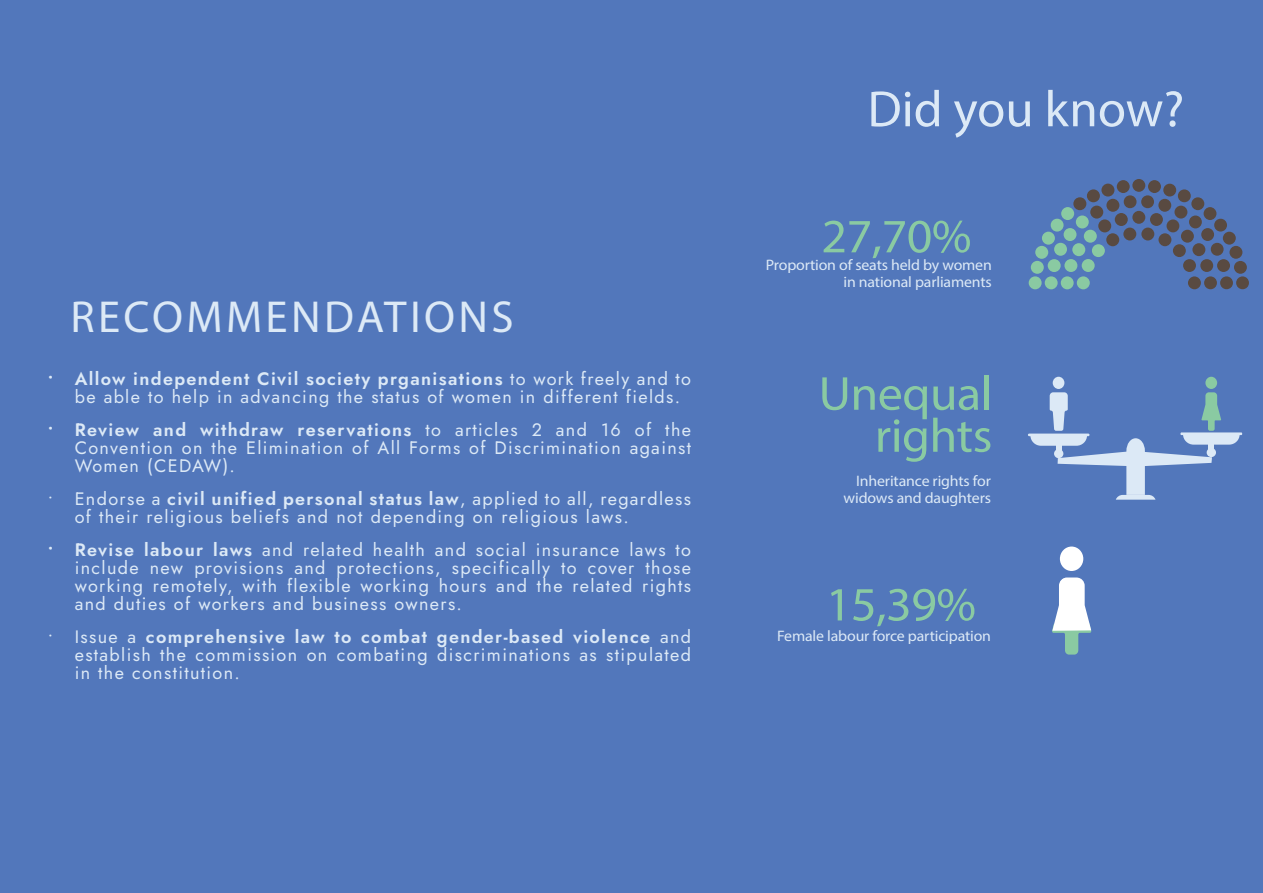
<style>
.page{position:relative;width:1263px;height:893px;background:#5277bb}
.page>*{position:absolute;margin:0;border:0;box-sizing:border-box;transform-origin:0 0}
.t1{font:500 51.3px "Jost";color:#dce9f6}
.t2{font:500 48px/42px "Jost";letter-spacing:-.01em;color:#8acaa2;text-align:right;scale:1.04 1}
.t3{font:500 45px "Jost";letter-spacing:.075em;color:#dce9f6}
.t4{font:18px/18px "Jost";letter-spacing:.075em;color:#dce9f6;text-align:justify}
.t5{font:500 15.15px/17px "Jost";letter-spacing:-.01em;color:#dce9f6;text-align:right;scale:1.04 1}
</style>
<div class="page">
<div style="left:1106px;top:233px;width:13px;height:13px;background:#594a41;border-radius:50%"></div>
<div style="left:1035px;top:246px;width:13px;height:13px;background:#8acaa2;border-radius:50%"></div>
<div style="left:1115px;top:213px;width:13px;height:13px;background:#594a41;border-radius:50%"></div>
<div style="left:1042px;top:232px;width:13px;height:13px;background:#8acaa2;border-radius:50%"></div>
<div style="left:1031px;top:261px;width:13px;height:13px;background:#8acaa2;border-radius:50%"></div>
<div style="left:1106px;top:199px;width:13px;height:13px;background:#594a41;border-radius:50%"></div>
<div style="left:1082px;top:259px;width:13px;height:13px;background:#8acaa2;border-radius:50%"></div>
<div style="left:1076px;top:215px;width:13px;height:14px;background:#8acaa2;border-radius:50%"></div>
<div style="left:1098px;top:219px;width:13px;height:13px;background:#594a41;border-radius:50%"></div>
<div style="left:1077px;top:276px;width:13px;height:13px;background:#8acaa2;border-radius:50%"></div>
<div style="left:1048px;top:259px;width:13px;height:13px;background:#8acaa2;border-radius:50%"></div>
<div style="left:1061px;top:207px;width:13px;height:13px;background:#8acaa2;border-radius:50%"></div>
<div style="left:1073px;top:197px;width:13px;height:13px;background:#594a41;border-radius:50%"></div>
<div style="left:1090px;top:206px;width:13px;height:13px;background:#594a41;border-radius:50%"></div>
<div style="left:1101px;top:184px;width:13px;height:13px;background:#594a41;border-radius:50%"></div>
<div style="left:1063px;top:228px;width:13px;height:13px;background:#8acaa2;border-radius:50%"></div>
<div style="left:1028px;top:276px;width:14px;height:13px;background:#8acaa2;border-radius:50%"></div>
<div style="left:1064px;top:259px;width:13px;height:13px;background:#8acaa2;border-radius:50%"></div>
<div style="left:1092px;top:244px;width:13px;height:13px;background:#8acaa2;border-radius:50%"></div>
<div style="left:1087px;top:189px;width:13px;height:13px;background:#594a41;border-radius:50%"></div>
<div style="left:1045px;top:276px;width:13px;height:13px;background:#8acaa2;border-radius:50%"></div>
<div style="left:1072px;top:243px;width:13px;height:13px;background:#8acaa2;border-radius:50%"></div>
<div style="left:1084px;top:230px;width:13px;height:13px;background:#8acaa2;border-radius:50%"></div>
<div style="left:1061px;top:276px;width:13px;height:13px;background:#8acaa2;border-radius:50%"></div>
<div style="left:1054px;top:243px;width:13px;height:13px;background:#8acaa2;border-radius:50%"></div>
<div style="left:1051px;top:219px;width:12px;height:13px;background:#8acaa2;border-radius:50%"></div>
<div style="left:1192px;top:243px;width:13px;height:13px;background:#594a41;border-radius:50%"></div>
<div style="left:1174px;top:206px;width:13px;height:13px;background:#594a41;border-radius:50%"></div>
<div style="left:1132px;top:211px;width:13px;height:13px;background:#594a41;border-radius:50%"></div>
<div style="left:1123px;top:228px;width:13px;height:12px;background:#594a41;border-radius:50%"></div>
<div style="left:1181px;top:230px;width:13px;height:13px;background:#594a41;border-radius:50%"></div>
<div style="left:1223px;top:232px;width:13px;height:13px;background:#594a41;border-radius:50%"></div>
<div style="left:1141px;top:228px;width:13px;height:13px;background:#594a41;border-radius:50%"></div>
<div style="left:1158px;top:233px;width:13px;height:13px;background:#594a41;border-radius:50%"></div>
<div style="left:1148px;top:180px;width:13px;height:13px;background:#594a41;border-radius:50%"></div>
<div style="left:1117px;top:180px;width:13px;height:13px;background:#594a41;border-radius:50%"></div>
<div style="left:1173px;top:244px;width:13px;height:13px;background:#594a41;border-radius:50%"></div>
<div style="left:1178px;top:189px;width:13px;height:13px;background:#594a41;border-radius:50%"></div>
<div style="left:1132px;top:179px;width:13px;height:13px;background:#594a41;border-radius:50%"></div>
<div style="left:1188px;top:276px;width:13px;height:13px;background:#594a41;border-radius:50%"></div>
<div style="left:1166px;top:219px;width:13px;height:13px;background:#594a41;border-radius:50%"></div>
<div style="left:1229px;top:246px;width:13px;height:13px;background:#594a41;border-radius:50%"></div>
<div style="left:1189px;top:216px;width:13px;height:12px;background:#594a41;border-radius:50%"></div>
<div style="left:1191px;top:197px;width:13px;height:13px;background:#594a41;border-radius:50%"></div>
<div style="left:1204px;top:276px;width:13px;height:13px;background:#594a41;border-radius:50%"></div>
<div style="left:1201px;top:228px;width:13px;height:13px;background:#594a41;border-radius:50%"></div>
<div style="left:1211px;top:243px;width:12px;height:13px;background:#594a41;border-radius:50%"></div>
<div style="left:1203px;top:207px;width:13px;height:13px;background:#594a41;border-radius:50%"></div>
<div style="left:1220px;top:276px;width:13px;height:13px;background:#594a41;border-radius:50%"></div>
<div style="left:1158px;top:199px;width:13px;height:13px;background:#594a41;border-radius:50%"></div>
<div style="left:1183px;top:259px;width:13px;height:13px;background:#594a41;border-radius:50%"></div>
<div style="left:1124px;top:195px;width:12px;height:13px;background:#594a41;border-radius:50%"></div>
<div style="left:1163px;top:184px;width:13px;height:12px;background:#594a41;border-radius:50%"></div>
<div style="left:1150px;top:213px;width:13px;height:13px;background:#594a41;border-radius:50%"></div>
<div style="left:1217px;top:259px;width:13px;height:13px;background:#594a41;border-radius:50%"></div>
<div style="left:1236px;top:276px;width:13px;height:13px;background:#594a41;border-radius:50%"></div>
<div style="left:1141px;top:195px;width:13px;height:13px;background:#594a41;border-radius:50%"></div>
<div style="left:1234px;top:261px;width:13px;height:13px;background:#594a41;border-radius:50%"></div>
<div style="left:1214px;top:219px;width:13px;height:13px;background:#594a41;border-radius:50%"></div>
<div style="left:1200px;top:259px;width:13px;height:13px;background:#594a41;border-radius:50%"></div>
<div style="left:1205px;top:377px;width:12px;height:12px;background:#8acaa2;border-radius:50%"></div>
<div style="left:1053px;top:377px;width:11px;height:12px;background:#dce9f6;border-radius:50%"></div>
<hr style="left:1180px;top:432px;width:62px;height:3px;background:#dce9f6">
<hr style="left:1028px;top:434px;width:61px;height:2px;background:#dce9f6">
<svg style="left:1030px;top:392px;width:209px;height:108px"></svg>
<div style="left:1060px;top:546px;width:23px;height:25px;background:#fff;border-radius:50%"></div>
<svg style="left:1052px;top:578px;width:39px;height:77px"></svg>
<p class="t3" style="left:70px;top:289px;width:445px">RECOMMENDATIONS</p>
<p class="t4" style="left:75px;top:370px;width:618px;text-indent:-27px">• Allow independent Civil society prganisations to work freely and to be able to help in advancing the status of women in different fields.</p>
<p class="t4" style="left:75px;top:421px;width:618px;text-indent:-27px">• Review and withdraw reservations to articles 2 and 16 of the Convention on the Elimination of All Forms of Discrimination against Women (CEDAW).</p>
<p class="t4" style="left:75px;top:490px;width:618px;text-indent:-27px">• Endorse a civil unified personal status law, applied to all, regardless of their religious beliefs and not depending on religious laws.</p>
<p class="t4" style="left:75px;top:541px;width:618px;text-indent:-27px">• Revise labour laws and related health and social insurance laws to include new provisions and protections, specifically to cover those working remotely, with flexible working hours and the related rights and duties of workers and business owners.</p>
<p class="t4" style="left:75px;top:628px;width:618px;text-indent:-27px">• Issue a comprehensive law to combat gender-based violence and establish the commission on combating discriminations as stipulated in the constitution.</p>
<p class="t1" style="left:867px;top:77px;width:318px">Did you know?</p>
<p class="t2" style="left:821px;top:214px;width:146px">27,70%</p>
<p class="t5" style="left:766px;top:256px;width:219px">Proportion of seats held by women in national parliaments</p>
<p class="t2" style="left:818px;top:372px;width:169px">Unequal rights</p>
<p class="t5" style="left:844px;top:472px;width:143px">Inheritance rights for widows and daughters</p>
<p class="t2" style="left:826px;top:583px;width:146px">15,39%</p>
<p class="t5" style="left:777px;top:627px;width:207px">Female labour force participation</p>
</div>
